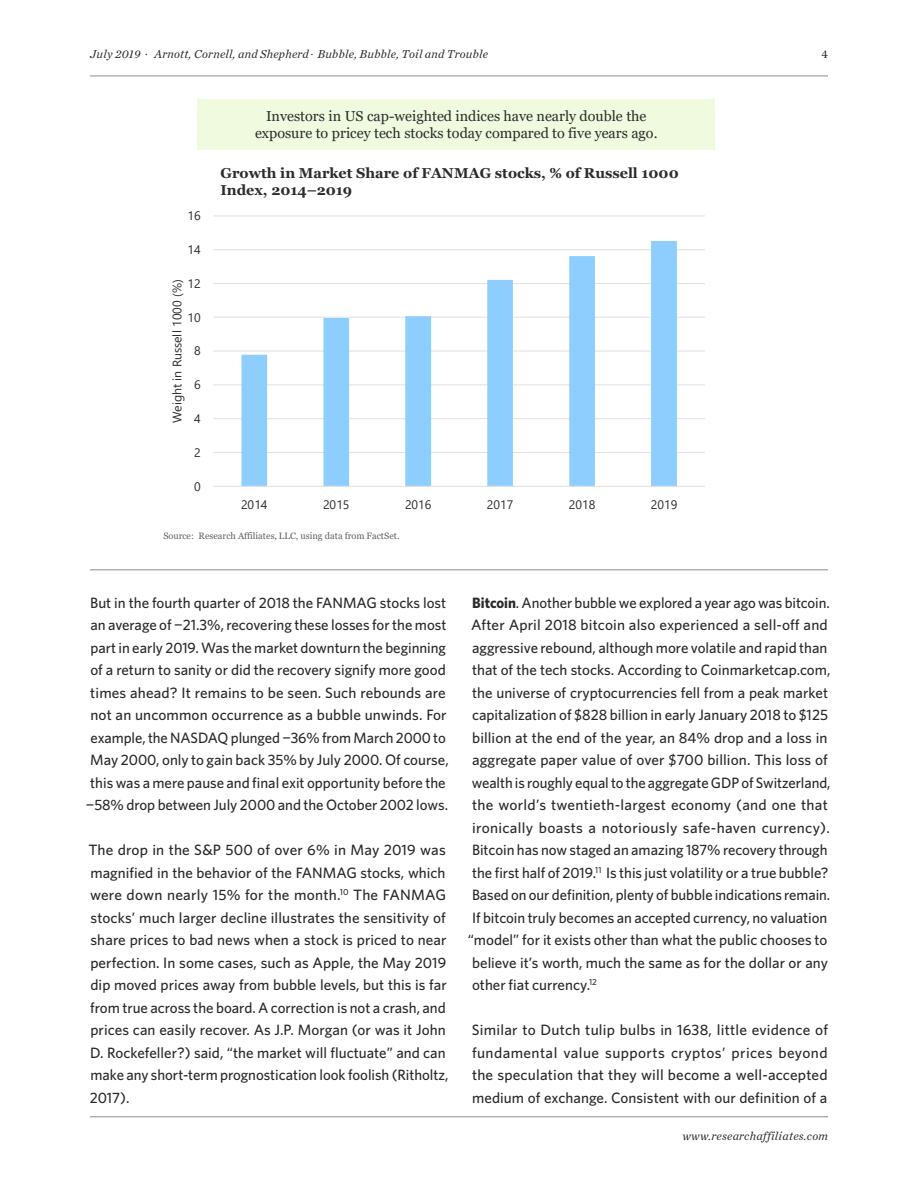
<style>
.page{position:relative;width:918px;height:1188px;background:#fff}
.page>*{position:absolute;margin:0;border:0;box-sizing:border-box;transform-origin:0 0}
.Article___Body_Copy{font:500 15px/22.5px "Whitney";color:#2a292a}
.t1{font:14.4px/17.2px "Georgia";color:#2d2c2b;text-align:center}
.t2{font:700 14.4px/17.2px "Georgia";color:#2d2c2b}
.t3{font:12.3px "Segoe UI";letter-spacing:-.005em;color:#2d2c2b}
.t4{font:italic 12px "Chronicle Text G1";letter-spacing:.02em;color:#2a292a}
.t5{font:12px "Chronicle Text G1";color:#2a292a}
.t6{font:9.3px "Georgia";color:#63615f}
.s1{font-weight:700}
</style>
<div class="page">
<hr style="left:90px;top:76px;width:738px;height:1px;background:#8a8c8f">
<hr style="left:90px;top:1116px;width:738px;height:1px;background:#8a8c8f">
<hr style="left:90px;top:570px;width:738px;height:1px;background:#8a8c8f">
<div style="left:198px;top:99px;width:517px;height:50px;background:#effadf"></div>
<hr style="left:213px;top:452px;width:492px;height:1px;background:#e0dfdf">
<hr style="left:213px;top:418px;width:492px;height:1px;background:#e0dfdf">
<hr style="left:213px;top:384px;width:492px;height:1px;background:#e0dfdf">
<hr style="left:213px;top:351px;width:492px;height:1px;background:#e0dfdf">
<hr style="left:213px;top:317px;width:492px;height:1px;background:#e0dfdf">
<hr style="left:213px;top:283px;width:492px;height:1px;background:#e0dfdf">
<hr style="left:213px;top:249px;width:492px;height:1px;background:#e0dfdf">
<hr style="left:213px;top:216px;width:492px;height:1px;background:#e0dfdf">
<svg style="left:241px;top:241px;width:436px;height:245px"></svg>
<hr style="left:213px;top:486px;width:492px;height:1px;background:#e0dfdf">
<p class="t4" style="left:90px;top:45px;width:400px">July 2019 . Arnott, Cornell, and Shepherd . Bubble, Bubble, Toil and Trouble</p>
<p class="t5" style="left:821px;top:45px;width:8px">4</p>
<p class="t1" style="left:255px;top:108px;width:404px">Investors in US cap-weighted indices have nearly double the exposure to pricey tech stocks today compared to five years ago.</p>
<p class="t3" style="left:187px;top:204px;width:15px">16</p>
<p class="t3" style="left:187px;top:238px;width:15px">14</p>
<p class="t3" style="left:187px;top:272px;width:15px">12</p>
<p class="t3" style="left:165px;top:423px;width:145px;rotate:-90deg">Weight in Russell 1000 (%)</p>
<p class="t3" style="left:187px;top:306px;width:15px">10</p>
<p class="t3" style="left:194px;top:339px;width:8px">8</p>
<p class="t3" style="left:194px;top:373px;width:8px">6</p>
<p class="t3" style="left:194px;top:407px;width:8px">4</p>
<p class="t3" style="left:194px;top:441px;width:8px">2</p>
<p class="t3" style="left:194px;top:475px;width:8px">0</p>
<p class="t2" style="left:221px;top:164px;width:460px">Growth in Market Share of FANMAG stocks, % of Russell 1000<br>Index, 2014–2019</p>
<p class="t3" style="left:241px;top:493px;width:28px">2014</p>
<p class="t3" style="left:323px;top:493px;width:28px">2015</p>
<p class="t3" style="left:405px;top:493px;width:28px">2016</p>
<p class="t3" style="left:487px;top:493px;width:28px">2017</p>
<p class="t3" style="left:569px;top:493px;width:28px">2018</p>
<p class="t3" style="left:651px;top:493px;width:28px">2019</p>
<p class="t6" style="left:163px;top:530px;width:238px">Source: Research Affiliates, LLC, using data from FactSet.</p>
<p class="Article___Body_Copy" style="left:86px;top:591px;width:364px;text-align:center">But in the fourth quarter of 2018 the FANMAG stocks lost an average of −21.3%, recovering these losses for the most part in early 2019. Was the market downturn the beginning of a return to sanity or did the recovery signify more good times ahead? It remains to be seen. Such rebounds are not an uncommon occurrence as a bubble unwinds. For example, the NASDAQ plunged −36% from March 2000 to May 2000, only to gain back 35% by July 2000. Of course, this was a mere pause and final exit opportunity before the −58% drop between July 2000 and the October 2002 lows.</p>
<p class="Article___Body_Copy" style="left:89px;top:838px;width:361px">The drop in the S&amp;P 500 of over 6% in May 2019 was magnified in the behavior of the FANMAG stocks, which were down nearly 15% for the month.<sup>10</sup> The FANMAG stocks’ much larger decline illustrates the sensitivity of share prices to bad news when a stock is priced to near perfection. In some cases, such as Apple, the May 2019 dip moved prices away from bubble levels, but this is far from true across the board. A correction is not a crash, and prices can easily recover. As J.P. Morgan (or was it John D. Rockefeller?) said, “the market will fluctuate” and can make any short-term prognostication look foolish (Ritholtz, 2017).</p>
<p class="Article___Body_Copy" style="left:468px;top:591px;width:364px"><span class="s1">Bitcoin</span>. Another bubble we explored a year ago was bitcoin.<br>After April 2018 bitcoin also experienced a sell-off and aggressive rebound, although more volatile and rapid than that of the tech stocks. According to Coinmarketcap.com, the universe of cryptocurrencies fell from a peak market capitalization of $828 billion in early January 2018 to $125 billion at the end of the year, an 84% drop and a loss in aggregate paper value of over $700 billion. This loss of wealth is roughly equal to the aggregate GDP of Switzerland, the world’s twentieth-largest economy (and one that ironically boasts a notoriously safe-haven currency).<br>Bitcoin has now staged an amazing 187% recovery through the first half of 2019.<sup>11</sup> Is this just volatility or a true bubble?<br>Based on our definition, plenty of bubble indications remain.<br>If bitcoin truly becomes an accepted currency, no valuation “model” for it exists other than what the public chooses to believe it’s worth, much the same as for the dollar or any other fiat currency.<sup>12</sup></p>
<p class="Article___Body_Copy" style="left:472px;top:1018px;width:358px;text-align:justify">Similar to Dutch tulip bulbs in 1638, little evidence of fundamental value supports cryptos’ prices beyond the speculation that they will become a well-accepted medium of exchange. Consistent with our definition of a</p>
<p class="t4" style="left:683px;top:1126px;width:147px">www.researchaffiliates.com</p>
</div>
